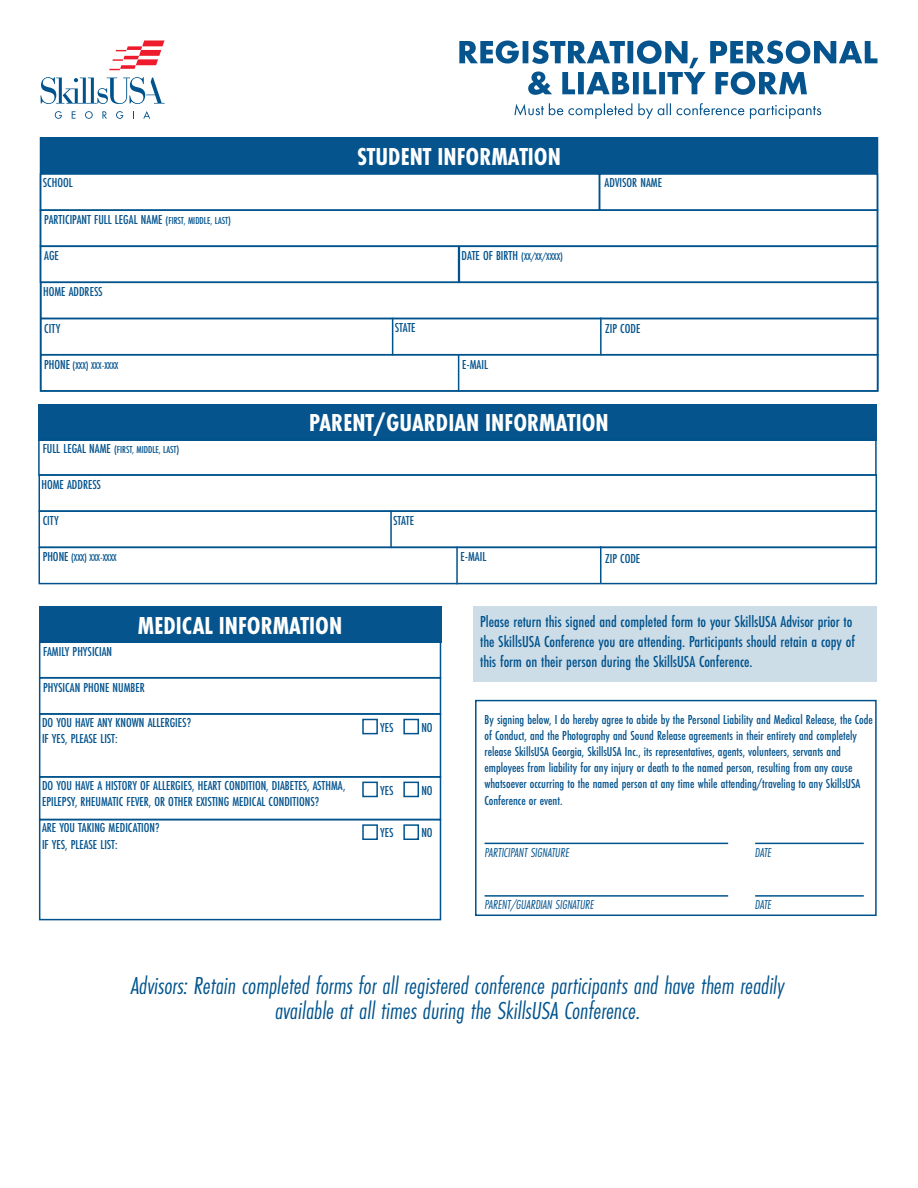
<style>
.page{position:relative;width:918px;height:1188px;background:#fff}
.page>*{position:absolute;margin:0;border:0;box-sizing:border-box;transform-origin:0 0}
.t1{font:italic 25.5px "Futura PT Cond";color:#00538d}
.t2{font:700 25.5px "Futura PT Cond";color:#fff}
.t3{font:500 16.5px/19.8px "Futura PT Cond";color:#00538d}
.t4{font:500 13.5px/16.2px "Futura PT Cond";color:#05548e}
.t5{font:italic 13.5px "Futura PT Cond";color:#05548e}
.t6{font:500 10.5px "Futura PT Cond";color:#05548e}
.s1{font-size:10.5px}
.s2{font-size:13.5px}
</style>
<div class="page">
<div style="left:473px;top:606px;width:404px;height:75px;background:#cddde8"></div>
<svg style="left:55px;top:111px;width:7px;height:8px"></svg>
<svg style="left:72px;top:111px;width:4px;height:8px"></svg>
<svg style="left:85px;top:111px;width:8px;height:8px"></svg>
<svg style="left:102px;top:111px;width:5px;height:8px"></svg>
<svg style="left:116px;top:111px;width:7px;height:8px"></svg>
<svg style="left:143px;top:111px;width:7px;height:8px"></svg>
<svg style="left:109px;top:40px;width:56px;height:30px"></svg>
<svg style="left:40px;top:77px;width:125px;height:27px"></svg>
<svg style="left:459px;top:40px;width:418px;height:55px"></svg>
<svg style="left:514px;top:103px;width:307px;height:16px"></svg>
<div style="left:40px;top:138px;width:838px;height:36px;background:#05548e"></div>
<div style="left:40px;top:173px;width:560px;height:38px;border:2px solid #00538d"></div>
<div style="left:599px;top:173px;width:279px;height:38px;border:2px solid #00538d"></div>
<div style="left:40px;top:209px;width:838px;height:38px;border:2px solid #00538d"></div>
<div style="left:40px;top:245px;width:419px;height:38px;border:2px solid #00538d"></div>
<div style="left:459px;top:245px;width:419px;height:38px;border:2px solid #00538d"></div>
<div style="left:40px;top:282px;width:839px;height:37px;border:2px solid #00538d"></div>
<div style="left:40px;top:318px;width:839px;height:37px;border:2px solid #00538d"></div>
<hr style="left:392px;top:318px;width:1px;height:37px;background:#00538d">
<hr style="left:600px;top:318px;width:2px;height:37px;background:#00538d">
<div style="left:40px;top:354px;width:839px;height:38px;border:2px solid #00538d"></div>
<hr style="left:458px;top:354px;width:1px;height:38px;background:#00538d">
<div style="left:38px;top:404px;width:839px;height:36px;background:#05548e"></div>
<div style="left:38px;top:438px;width:839px;height:38px;border:2px solid #00538d"></div>
<div style="left:39px;top:474px;width:838px;height:38px;border:2px solid #00538d"></div>
<div style="left:39px;top:510px;width:838px;height:38px;border:2px solid #00538d"></div>
<hr style="left:390px;top:510px;width:2px;height:38px;background:#00538d">
<hr style="left:600px;top:546px;width:1px;height:38px;background:#00538d">
<div style="left:39px;top:547px;width:838px;height:37px;border:2px solid #00538d"></div>
<hr style="left:456px;top:547px;width:2px;height:37px;background:#00538d">
<div style="left:39px;top:606px;width:402px;height:36px;background:#05548e"></div>
<div style="left:39px;top:641px;width:402px;height:38px;border:2px solid #00538d"></div>
<div style="left:39px;top:677px;width:402px;height:38px;border:2px solid #00538d"></div>
<div style="left:39px;top:713px;width:402px;height:65px;border:2px solid #00538d"></div>
<div style="left:362px;top:719px;width:16px;height:15px;border:2px solid #00538d"></div>
<div style="left:403px;top:719px;width:16px;height:15px;border:2px solid #00538d"></div>
<div style="left:39px;top:776px;width:402px;height:44px;border:2px solid #00538d"></div>
<div style="left:362px;top:782px;width:16px;height:15px;border:2px solid #00538d"></div>
<div style="left:403px;top:782px;width:16px;height:15px;border:2px solid #00538d"></div>
<div style="left:39px;top:819px;width:402px;height:101px;border:2px solid #00538d"></div>
<div style="left:362px;top:824px;width:16px;height:16px;border:2px solid #00538d"></div>
<div style="left:403px;top:824px;width:16px;height:16px;border:2px solid #00538d"></div>
<div style="left:475px;top:700px;width:402px;height:216px;border:2px solid #00538d"></div>
<hr style="left:485px;top:843px;width:243px;height:1px;background:#00538d">
<hr style="left:755px;top:843px;width:109px;height:1px;background:#00538d">
<hr style="left:485px;top:895px;width:243px;height:2px;background:#00538d">
<hr style="left:755px;top:895px;width:109px;height:2px;background:#00538d">
<p class="t2" style="left:357px;top:142px;width:205px">STUDENT INFORMATION</p>
<p class="t4" style="left:43px;top:175px;width:31px">SCHOOL</p>
<p class="t4" style="left:605px;top:175px;width:59px">ADVISOR NAME</p>
<p class="t4" style="left:44px;top:212px;width:188px">PARTICIPANT FULL LEGAL NAME <span class="s1">(FIRST, MIDDLE, LAST)</span></p>
<p class="t4" style="left:44px;top:248px;width:16px">AGE</p>
<p class="t6" style="left:462px;top:251px;width:103px"><span class="s2">DATE OF BIRTH</span> (XX/XX/XXXX)</p>
<p class="t4" style="left:43px;top:284px;width:61px">HOME ADDRESS</p>
<p class="t4" style="left:44px;top:320px;width:18px">CITY</p>
<p class="t4" style="left:395px;top:320px;width:22px">STATE</p>
<p class="t4" style="left:605px;top:320px;width:37px">ZIP CODE</p>
<p class="t6" style="left:44px;top:359px;width:76px"><span class="s2">PHONE</span> (XXX) XXX-XXXX</p>
<p class="t4" style="left:462px;top:356px;width:28px">E-MAIL</p>
<p class="t2" style="left:309px;top:408px;width:301px">PARENT/GUARDIAN INFORMATION</p>
<p class="t6" style="left:43px;top:443px;width:138px"><span class="s2">FULL LEGAL NAME</span> (FIRST, MIDDLE, LAST)</p>
<p class="t4" style="left:42px;top:476px;width:61px">HOME ADDRESS</p>
<p class="t4" style="left:43px;top:513px;width:18px">CITY</p>
<p class="t4" style="left:393px;top:512px;width:22px">STATE</p>
<p class="t6" style="left:43px;top:552px;width:76px"><span class="s2">PHONE</span> (XXX) XXX-XXXX</p>
<p class="t4" style="left:460px;top:549px;width:28px">E-MAIL</p>
<p class="t4" style="left:605px;top:550px;width:37px">ZIP CODE</p>
<p class="t2" style="left:138px;top:611px;width:206px">MEDICAL INFORMATION</p>
<p class="t4" style="left:43px;top:643px;width:71px">FAMILY PHYSICIAN</p>
<p class="t4" style="left:43px;top:679px;width:103px">PHYSICAN PHONE NUMBER</p>
<p class="t4" style="left:42px;top:714px;width:151px">DO YOU HAVE ANY KNOWN ALLERGIES?</p>
<p class="t4" style="left:42px;top:730px;width:77px">IF YES, PLEASE LIST:</p>
<p class="t4" style="left:380px;top:719px;width:15px">YES</p>
<p class="t4" style="left:421px;top:719px;width:13px">NO</p>
<p class="t4" style="left:42px;top:777px;width:305px">DO YOU HAVE A HISTORY OF ALLERGIES, HEART CONDITION, DIABETES, ASTHMA,<br>EPILEPSY, RHEUMATIC FEVER, OR OTHER EXISTING MEDICAL CONDITIONS?</p>
<p class="t4" style="left:380px;top:782px;width:15px">YES</p>
<p class="t4" style="left:421px;top:782px;width:13px">NO</p>
<p class="t4" style="left:42px;top:820px;width:119px">ARE YOU TAKING MEDICATION?</p>
<p class="t4" style="left:42px;top:836px;width:77px">IF YES, PLEASE LIST:</p>
<p class="t4" style="left:380px;top:825px;width:15px">YES</p>
<p class="t4" style="left:421px;top:825px;width:13px">NO</p>
<p class="t3" style="left:480px;top:612px;width:376px">Please return this signed and completed form to your SkillsUSA Advisor prior to the SkillsUSA Conference you are attending. Participants should retain a copy of this form on their person during the SkillsUSA Conference.</p>
<p class="t4" style="left:485px;top:711px;width:390px">By signing below, I do hereby agree to abide by the Personal Liability and Medical Release, the Code of Conduct, and the Photography and Sound Release agreements in their entirety and completely release SkillsUSA Georgia, SkillsUSA Inc., its representatives, agents, volunteers, servants and employees from liability for any injury or death to the named person, resulting from any cause whatsoever occurring to the named person at any time while attending/traveling to any SkillsUSA Conference or event.</p>
<p class="t5" style="left:485px;top:845px;width:86px">PARTICIPANT SIGNATURE</p>
<p class="t5" style="left:755px;top:845px;width:18px">DATE</p>
<p class="t5" style="left:485px;top:897px;width:111px">PARENT/GUARDIAN SIGNATURE</p>
<p class="t5" style="left:755px;top:897px;width:18px">DATE</p>
<p class="t1" style="left:131px;top:971px;width:655px">Advisors: Retain completed forms for all registered conference participants and have them readily</p>
<p class="t1" style="left:275px;top:996px;width:367px">available at all times during the SkillsUSA Conference.</p>
</div>
